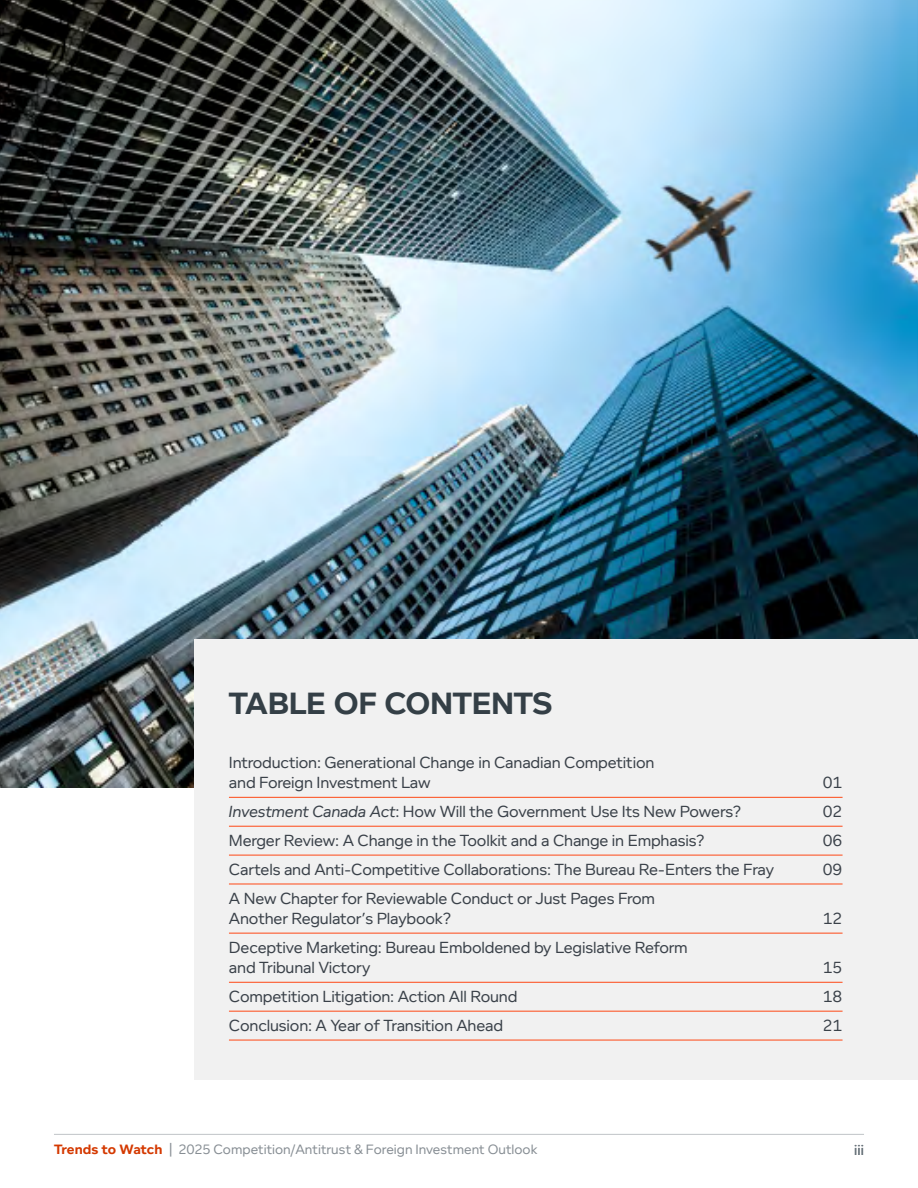
<style>
.page{position:relative;width:918px;height:1188px;background:#fff}
.page>*{position:absolute;margin:0;border:0;box-sizing:border-box;transform-origin:0 0}
.TOC_H2{font:700 31.5px "Foundry Context";letter-spacing:-.01em;color:#343f46}
.TABs-Updated{font:16.5px/20.2px "Foundry Context";letter-spacing:-.01em;color:#3a4149}
.t1{font:15px "Foundry Context";color:#6b757c}
.t2{font:13.8px "Foundry Context";color:#878e94}
.s1{font-style:italic}
.s2{font-weight:700;color:#d43900}
</style>
<div class="page">
<hr style="left:54px;top:1134px;width:810px;height:1px;background:#878e94">
<img style="left:0;top:0;width:918px;height:787px">
<div style="left:194px;top:640px;width:724px;height:440px;background:#f1f1f1"></div>
<hr style="left:229px;top:797px;width:614px;height:1px;background:#fe4815">
<hr style="left:229px;top:826px;width:614px;height:1px;background:#fe4815">
<hr style="left:229px;top:855px;width:614px;height:1px;background:#fe4815">
<hr style="left:229px;top:884px;width:614px;height:1px;background:#fe4815">
<hr style="left:229px;top:933px;width:614px;height:1px;background:#fe4815">
<hr style="left:229px;top:982px;width:614px;height:1px;background:#fe4815">
<hr style="left:229px;top:1011px;width:614px;height:1px;background:#fe4815">
<hr style="left:229px;top:1040px;width:614px;height:1px;background:#fe4815">
<h2 class="TOC_H2" style="left:229px;top:685px;width:326px">TABLE OF CONTENTS</h2>
<p class="TABs-Updated" style="left:229px;top:752px;width:427px">Introduction: Generational Change in Canadian Competition and Foreign Investment Law</p>
<p class="TABs-Updated" style="left:823px;top:772px;width:21px">01</p>
<p class="TABs-Updated" style="left:229px;top:801px;width:514px"><span class="s1">Investment Canada Act</span>: How Will the Government Use Its New Powers?</p>
<p class="TABs-Updated" style="left:823px;top:801px;width:21px">02</p>
<p class="TABs-Updated" style="left:229px;top:830px;width:477px">Merger Review: A Change in the Toolkit and a Change in Emphasis?</p>
<p class="TABs-Updated" style="left:823px;top:830px;width:21px">06</p>
<p class="TABs-Updated" style="left:229px;top:859px;width:547px">Cartels and Anti-Competitive Collaborations: The Bureau Re-Enters the Fray</p>
<p class="TABs-Updated" style="left:823px;top:859px;width:21px">09</p>
<p class="TABs-Updated" style="left:229px;top:888px;width:428px">A New Chapter for Reviewable Conduct or Just Pages From<br>Another Regulator’s Playbook?</p>
<p class="TABs-Updated" style="left:823px;top:908px;width:21px">12</p>
<p class="TABs-Updated" style="left:229px;top:937px;width:460px">Deceptive Marketing: Bureau Emboldened by Legislative Reform and Tribunal Victory</p>
<p class="TABs-Updated" style="left:823px;top:957px;width:21px">15</p>
<p class="TABs-Updated" style="left:229px;top:986px;width:290px">Competition Litigation: Action All Round</p>
<p class="TABs-Updated" style="left:823px;top:986px;width:21px">18</p>
<p class="TABs-Updated" style="left:229px;top:1015px;width:276px">Conclusion: A Year of Transition Ahead</p>
<p class="TABs-Updated" style="left:823px;top:1015px;width:21px">21</p>
<p class="t2" style="left:54px;top:1142px;width:485px"><span class="s2">Trends to Watch</span> | 2025 Competition/Antitrust &amp; Foreign Investment Outlook</p>
<p class="t1" style="left:854px;top:1141px;width:11px">iii</p>
</div>
